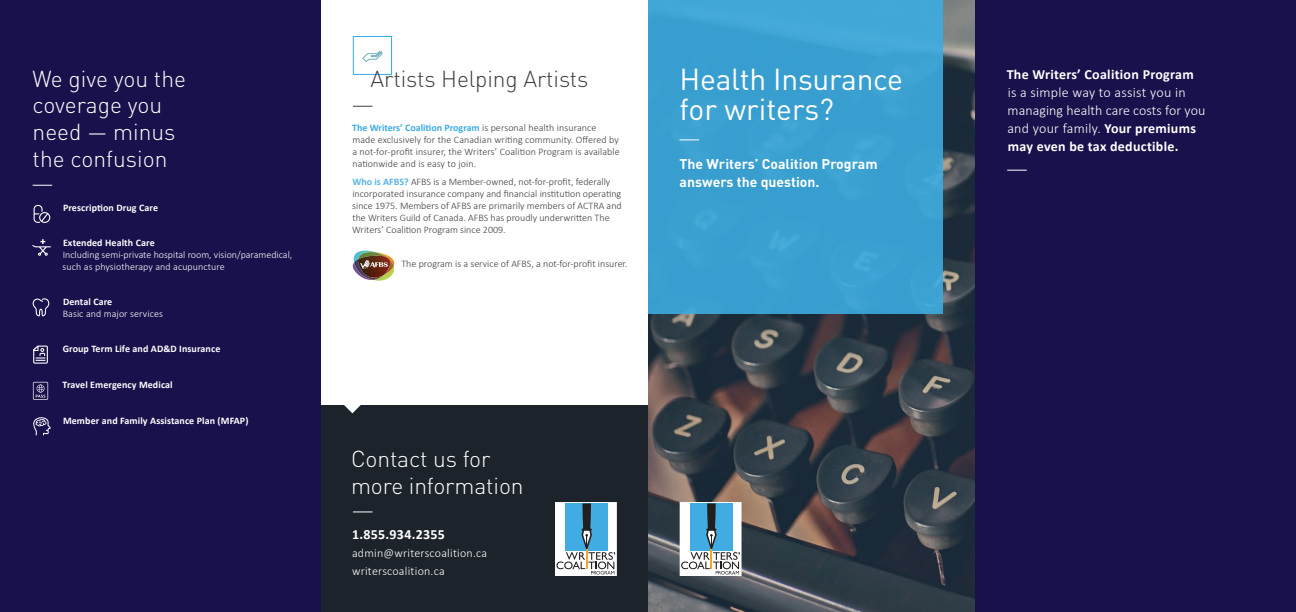
<style>
.page{position:relative;width:1296px;height:612px;background:#fff}
.page>*{position:absolute;margin:0;border:0;box-sizing:border-box;transform-origin:0 0}
.t1{font:30px/30.5px "DIN Pro";letter-spacing:-.01em;color:#fff}
.t2{font:300 22.8px/26.6px "DIN Pro";letter-spacing:-.005em;color:#fff}
.t3{font:300 22.8px "DIN Pro";letter-spacing:-.005em;color:#3e3e3f}
.t4{font:300 14px/18px "Calibri";letter-spacing:.005em;color:#fff}
.t5{font:700 14px/18px "DIN Pro";color:#fff}
.t6{font:700 14px "Calibri";letter-spacing:.02em;color:#fff}
.t7{font:300 12px/18px "Calibri";letter-spacing:.02em;color:#fff}
.t8{font:300 10px/12px "Calibri";color:#3e3e3f}
.t9{font:700 10px "Calibri";letter-spacing:.01em;color:#fff}
.t10{font:300 10px/12px "Calibri";color:#fff}
.s1{font-weight:700;color:#3bace1}
.s2{font-weight:700;color:#58b3e4}
.s3{font-weight:700}
</style>
<div class="page">
<img style="left:648px;top:0;width:327px;height:612px">
<div style="left:975px;top:0;width:321px;height:612px;background:#19114b"></div>
<svg style="left:1007px;top:170px;width:20px;height:1px"></svg>
<div style="left:648px;top:0;width:295px;height:313px;background:#389fd0"></div>
<svg style="left:353px;top:36px;width:39px;height:39px"></svg>
<div style="left:321px;top:406px;width:327px;height:206px;background:#1d232a"></div>
<svg style="left:353px;top:106px;width:20px;height:1px"></svg>
<svg style="left:353px;top:512px;width:20px;height:1px"></svg>
<svg style="left:352px;top:251px;width:43px;height:30px"></svg>
<svg style="left:343px;top:405px;width:20px;height:8px"></svg>
<div style="left:0;top:0;width:321px;height:612px;background:#19114b"></div>
<svg style="left:33px;top:185px;width:19px;height:1px"></svg>
<svg style="left:32px;top:298px;width:18px;height:18px"></svg>
<svg style="left:34px;top:205px;width:16px;height:18px"></svg>
<svg style="left:33px;top:346px;width:15px;height:18px"></svg>
<svg style="left:32px;top:239px;width:19px;height:17px"></svg>
<svg style="left:33px;top:382px;width:15px;height:18px"></svg>
<svg style="left:33px;top:417px;width:18px;height:18px"></svg>
<svg style="left:680px;top:140px;width:19px;height:1px"></svg>
<svg style="left:680px;top:502px;width:62px;height:74px"></svg>
<svg style="left:681px;top:503px;width:59px;height:71px"></svg>
<svg style="left:555px;top:502px;width:62px;height:74px"></svg>
<svg style="left:556px;top:503px;width:59px;height:71px;background:#92bcd1"></svg>
<h2 class="t2" style="left:33px;top:63px;width:155px">We give you the coverage you need — minus the confusion</h2>
<p class="t9" style="left:63px;top:202px;width:97px">Prescription Drug Care</p>
<p class="t9" style="left:63px;top:237px;width:93px">Extended Health Care</p>
<p class="t10" style="left:63px;top:249px;width:231px">Including semi-private hospital room, vision/paramedical, such as physiotherapy and acupuncture</p>
<p class="t9" style="left:63px;top:295px;width:51px">Dental Care</p>
<p class="t10" style="left:63px;top:308px;width:102px">Basic and major services</p>
<p class="t9" style="left:63px;top:342px;width:159px">Group Term Life and AD&amp;D Insurance</p>
<p class="t9" style="left:63px;top:379px;width:112px">Travel Emergency Medical</p>
<p class="t9" style="left:63px;top:414px;width:187px">Member and Family Assistance Plan (MFAP)</p>
<h2 class="t3" style="left:371px;top:61px;width:219px">Artists Helping Artists</h2>
<p class="t8" style="left:352px;top:122px;width:269px"><span class="s1">The Writers’ Coalition Program</span> is personal health insurance made exclusively for the Canadian writing community. Offered by a not-for-profit insurer, the Writers’ Coalition Program is available nationwide and is easy to join.</p>
<p class="t8" style="left:352px;top:176px;width:271px"><span class="s2">Who is AFBS?</span> AFBS is a Member-owned, not-for-profit, federally incorporated insurance company and financial institution operating since 1975. Members of AFBS are primarily members of ACTRA and the Writers Guild of Canada. AFBS has proudly underwritten The Writers’ Coalition Program since 2009.</p>
<p class="t8" style="left:401px;top:258px;width:228px">The program is a service of AFBS, a not-for-profit insurer.</p>
<h1 class="t1" style="left:680px;top:62px;width:225px">Health Insurance for writers?</h1>
<h3 class="t5" style="left:680px;top:154px;width:200px">The Writers’ Coalition Program answers the question.</h3>
<h2 class="t2" style="left:351px;top:443px;width:174px">Contact us for more information</h2>
<h3 class="t6" style="left:352px;top:526px;width:94px">1.855.934.2355</h3>
<p class="t7" style="left:352px;top:544px;width:137px">admin@writerscoalition.ca writerscoalition.ca</p>
<h3 class="t6" style="left:1007px;top:65px;width:189px">The Writers’ Coalition Program</h3>
<h3 class="t4" style="left:1007px;top:83px;width:199px">is a simple way to assist you in managing health care costs for you and your family. <span class="s3">Your premiums may even be tax deductible.</span></h3>
</div>
